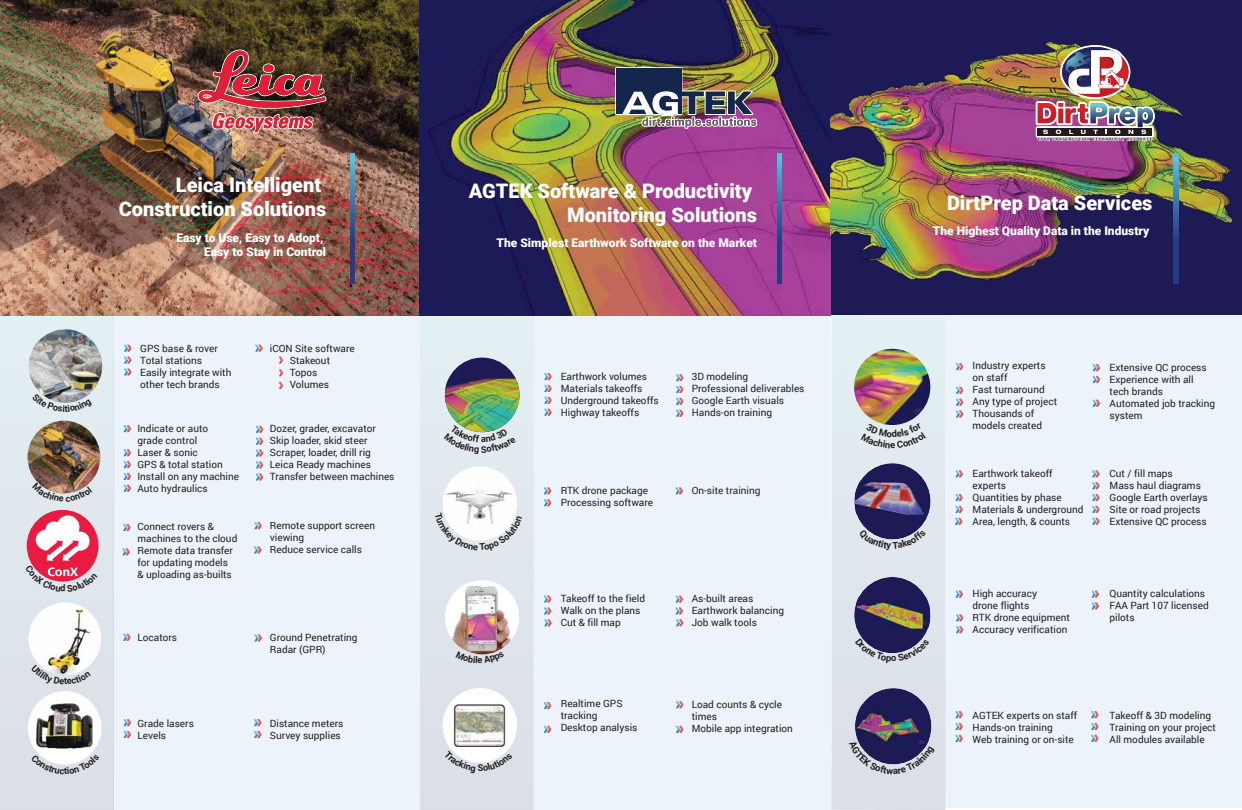
<style>
.page{position:relative;width:1242px;height:810px;background:#fff}
.page>*{position:absolute;margin:0;border:0;box-sizing:border-box;transform-origin:0 0}
.t1{font:900 20px/24px "Roboto";color:#fff;text-align:right}
.t2{font:900 12px/14.4px "Roboto";color:#fff;text-align:right}
.t3{font:10px/12px "Roboto";color:#231f20}
.t4{font:700 9.5px "Roboto";color:#231f20}
</style>
<div class="page">
<div style="left:113px;top:315px;width:307px;height:495px;background:#ecf3fb"></div>
<div style="left:0;top:303px;width:113px;height:507px;background:#dfe6ec"></div>
<img style="left:29px;top:329px;width:73px;height:74px;border-radius:37px">
<img style="left:27px;top:421px;width:73px;height:73px;border-radius:36px">
<div style="left:29px;top:602px;width:72px;height:73px;background:#fff;border-radius:36px"></div>
<img style="left:29px;top:608px;width:72px;height:57px">
<div style="left:28px;top:691px;width:74px;height:74px;background:#fff;border-radius:37px"></div>
<img style="left:36px;top:703px;width:56px;height:45px">
<svg style="left:124px;top:425px;width:7px;height:7px"></svg>
<svg style="left:124px;top:449px;width:7px;height:43px"></svg>
<svg style="left:124px;top:719px;width:7px;height:19px"></svg>
<svg style="left:254px;top:719px;width:8px;height:19px"></svg>
<svg style="left:123px;top:548px;width:7px;height:8px"></svg>
<svg style="left:255px;top:522px;width:7px;height:7px"></svg>
<svg style="left:254px;top:546px;width:8px;height:8px"></svg>
<svg style="left:123px;top:634px;width:8px;height:7px"></svg>
<svg style="left:255px;top:634px;width:7px;height:8px"></svg>
<svg style="left:123px;top:524px;width:8px;height:7px"></svg>
<svg style="left:256px;top:426px;width:7px;height:55px"></svg>
<svg style="left:124px;top:345px;width:8px;height:31px"></svg>
<svg style="left:279px;top:356px;width:4px;height:20px"></svg>
<svg style="left:279px;top:382px;width:4px;height:7px"></svg>
<svg style="left:256px;top:345px;width:7px;height:7px"></svg>
<img style="left:0;top:0;width:831px;height:315px">
<img style="left:197px;top:50px;width:129px;height:83px">
<svg style="left:350px;top:154px;width:5px;height:129px"></svg>
<div style="left:534px;top:293px;width:298px;height:517px;background:#ecf3fb"></div>
<div style="left:420px;top:300px;width:114px;height:510px;background:#dfe6ec"></div>
<svg style="left:544px;top:487px;width:7px;height:19px"></svg>
<svg style="left:676px;top:487px;width:7px;height:7px"></svg>
<svg style="left:544px;top:702px;width:7px;height:7px"></svg>
<svg style="left:544px;top:726px;width:7px;height:7px"></svg>
<svg style="left:676px;top:726px;width:8px;height:7px"></svg>
<svg style="left:676px;top:374px;width:8px;height:43px"></svg>
<svg style="left:544px;top:373px;width:8px;height:43px"></svg>
<svg style="left:544px;top:596px;width:8px;height:30px"></svg>
<svg style="left:676px;top:596px;width:8px;height:30px"></svg>
<div style="left:443px;top:466px;width:74px;height:75px;background:#fff;border-radius:37px"></div>
<img style="left:443px;top:474px;width:74px;height:38px">
<img style="left:445px;top:580px;width:74px;height:71px">
<div style="left:443px;top:688px;width:74px;height:75px;background:#fff;border-radius:50%"></div>
<img style="left:453px;top:705px;width:53px;height:41px">
<img style="left:615px;top:67px;width:142px;height:62px">
<svg style="left:777px;top:154px;width:5px;height:129px"></svg>
<svg style="left:676px;top:701px;width:8px;height:7px"></svg>
<div style="left:945px;top:315px;width:297px;height:493px;background:#ecf3fb"></div>
<svg style="left:832px;top:315px;width:113px;height:495px;background:#dfe7ec"></svg>
<svg style="left:956px;top:711px;width:7px;height:31px"></svg>
<svg style="left:1091px;top:711px;width:8px;height:31px"></svg>
<svg style="left:956px;top:591px;width:7px;height:7px"></svg>
<svg style="left:956px;top:614px;width:8px;height:19px"></svg>
<svg style="left:1092px;top:591px;width:7px;height:19px"></svg>
<div style="left:831px;top:0;width:411px;height:315px;background:#1d1a55"></div>
<img style="left:831px;top:42px;width:402px;height:242px">
<img style="left:1036px;top:45px;width:119px;height:96px">
<svg style="left:1173px;top:154px;width:5px;height:129px"></svg>
<img style="left:853px;top:349px;width:79px;height:77px">
<div style="left:854px;top:463px;width:77px;height:76px;background:#1d1a55;border-radius:50%"></div>
<img style="left:855px;top:480px;width:69px;height:35px">
<div style="left:854px;top:577px;width:76px;height:76px;background:#1d1a55;border-radius:50%"></div>
<img style="left:857px;top:597px;width:73px;height:32px">
<div style="left:855px;top:688px;width:76px;height:76px;background:#1d1a55;border-radius:50%"></div>
<img style="left:855px;top:704px;width:74px;height:37px">
<svg style="left:956px;top:470px;width:7px;height:7px"></svg>
<svg style="left:955px;top:494px;width:8px;height:31px"></svg>
<svg style="left:1092px;top:470px;width:8px;height:55px"></svg>
<svg style="left:1093px;top:364px;width:7px;height:19px"></svg>
<svg style="left:1093px;top:400px;width:7px;height:7px"></svg>
<svg style="left:956px;top:363px;width:8px;height:7px"></svg>
<svg style="left:956px;top:387px;width:8px;height:31px"></svg>
<div style="left:445px;top:358px;width:74px;height:74px;background:#1d1a55;border-radius:50%"></div>
<img style="left:445px;top:379px;width:74px;height:46px">
<svg style="left:41px;top:393px;width:49px;height:10px"></svg>
<svg style="left:38px;top:483px;width:51px;height:11px"></svg>
<svg style="left:26px;top:510px;width:73px;height:72px"></svg>
<svg style="left:40px;top:665px;width:46px;height:10px"></svg>
<svg style="left:39px;top:754px;width:52px;height:11px"></svg>
<svg style="left:460px;top:425px;width:44px;height:8px"></svg>
<svg style="left:444px;top:512px;width:72px;height:29px"></svg>
<svg style="left:467px;top:651px;width:30px;height:4px"></svg>
<svg style="left:452px;top:750px;width:56px;height:13px"></svg>
<svg style="left:849px;top:741px;width:86px;height:33px"></svg>
<div style="left:861px;top:423px;width:65px;height:25px;background:#e2ecf0"></div>
<svg style="left:858px;top:529px;width:68px;height:22px"></svg>
<svg style="left:855px;top:638px;width:74px;height:25px"></svg>
<h1 class="t1" style="left:119px;top:172px;width:209px">Leica Intelligent<br>Construction Solutions</h1>
<p class="t2" style="left:176px;top:230px;width:151px">Easy to Use, Easy to Adopt,<br>Easy to Stay in Control</p>
<p class="t3" style="left:140px;top:342px;width:93px">GPS base &amp; rover<br>Total stations<br>Easily integrate with other tech brands</p>
<p class="t3" style="left:290px;top:342px;width:66px;text-indent:-20px">iCON Site software<br>Stakeout<br>Topos<br>Volumes</p>
<p class="t3" style="left:137px;top:422px;width:103px">Indicate or auto<br>grade control<br>Laser &amp; sonic<br>GPS &amp; total station<br>Install on any machine<br>Auto hydraulics</p>
<p class="t3" style="left:137px;top:520px;width:101px">Connect rovers &amp; machines to the cloud<br>Remote data transfer for updating models<br>&amp; uploading as-builts</p>
<p class="t3" style="left:270px;top:519px;width:107px">Remote support screen viewing<br>Reduce service calls</p>
<p class="t3" style="left:270px;top:422px;width:126px">Dozer, grader, excavator<br>Skip loader, skid steer<br>Scraper, loader, drill rig<br>Leica Ready machines<br>Transfer between machines</p>
<p class="t3" style="left:137px;top:631px;width:41px">Locators</p>
<p class="t3" style="left:270px;top:631px;width:89px">Ground Penetrating<br>Radar (GPR)</p>
<p class="t3" style="left:137px;top:717px;width:58px">Grade lasers<br>Levels</p>
<p class="t3" style="left:270px;top:717px;width:75px">Distance meters<br>Survey supplies</p>
<h1 class="t1" style="left:469px;top:178px;width:290px">AGTEK Software &amp; Productivity<br>Monitoring Solutions</h1>
<p class="t2" style="left:497px;top:236px;width:262px">The Simplest Earthwork Software on the Market</p>
<p class="t3" style="left:561px;top:370px;width:100px">Earthwork volumes<br>Materials takeoffs<br>Underground takeoffs<br>Highway takeoffs</p>
<p class="t3" style="left:692px;top:370px;width:114px">3D modeling<br>Professional deliverables<br>Google Earth visuals<br>Hands-on training</p>
<p class="t3" style="left:561px;top:484px;width:94px">RTK drone package<br>Processing software</p>
<p class="t3" style="left:692px;top:484px;width:70px">On-site training</p>
<p class="t3" style="left:561px;top:592px;width:86px">Takeoff to the field<br>Walk on the plans<br>Cut &amp; fill map</p>
<p class="t3" style="left:692px;top:592px;width:94px">As-built areas<br>Earthwork balancing<br>Job walk tools</p>
<p class="t3" style="left:561px;top:697px;width:78px">Realtime GPS tracking<br>Desktop analysis</p>
<p class="t3" style="left:692px;top:698px;width:103px">Load counts &amp; cycle times<br>Mobile app integration</p>
<h1 class="t1" style="left:947px;top:191px;width:207px">DirtPrep Data Services</h1>
<p class="t2" style="left:933px;top:223px;width:218px">The Highest Quality Data in the Industry</p>
<p class="t4" style="left:890px;top:438px;width:7px">e</p>
<p class="t3" style="left:973px;top:359px;width:86px">Industry experts on staff<br>Fast turnaround<br>Any type of project<br>Thousands of models created</p>
<p class="t3" style="left:1110px;top:361px;width:107px">Extensive QC process<br>Experience with all tech brands<br>Automated job tracking system</p>
<p class="t3" style="left:973px;top:467px;width:112px">Earthwork takeoff experts<br>Quantities by phase<br>Materials &amp; underground<br>Area, length, &amp; counts</p>
<p class="t3" style="left:1110px;top:467px;width:100px">Cut / fill maps<br>Mass haul diagrams<br>Google Earth overlays<br>Site or road projects<br>Extensive QC process</p>
<p class="t3" style="left:973px;top:587px;width:99px">High accuracy<br>drone flights<br>RTK drone equipment<br>Accuracy verification</p>
<p class="t3" style="left:1110px;top:587px;width:101px">Quantity calculations<br>FAA Part 107 licensed pilots</p>
<p class="t3" style="left:973px;top:709px;width:106px">AGTEK experts on staff<br>Hands-on training<br>Web training or on-site</p>
<p class="t3" style="left:1110px;top:709px;width:108px">Takeoff &amp; 3D modeling<br>Training on your project<br>All modules available</p>
</div>
